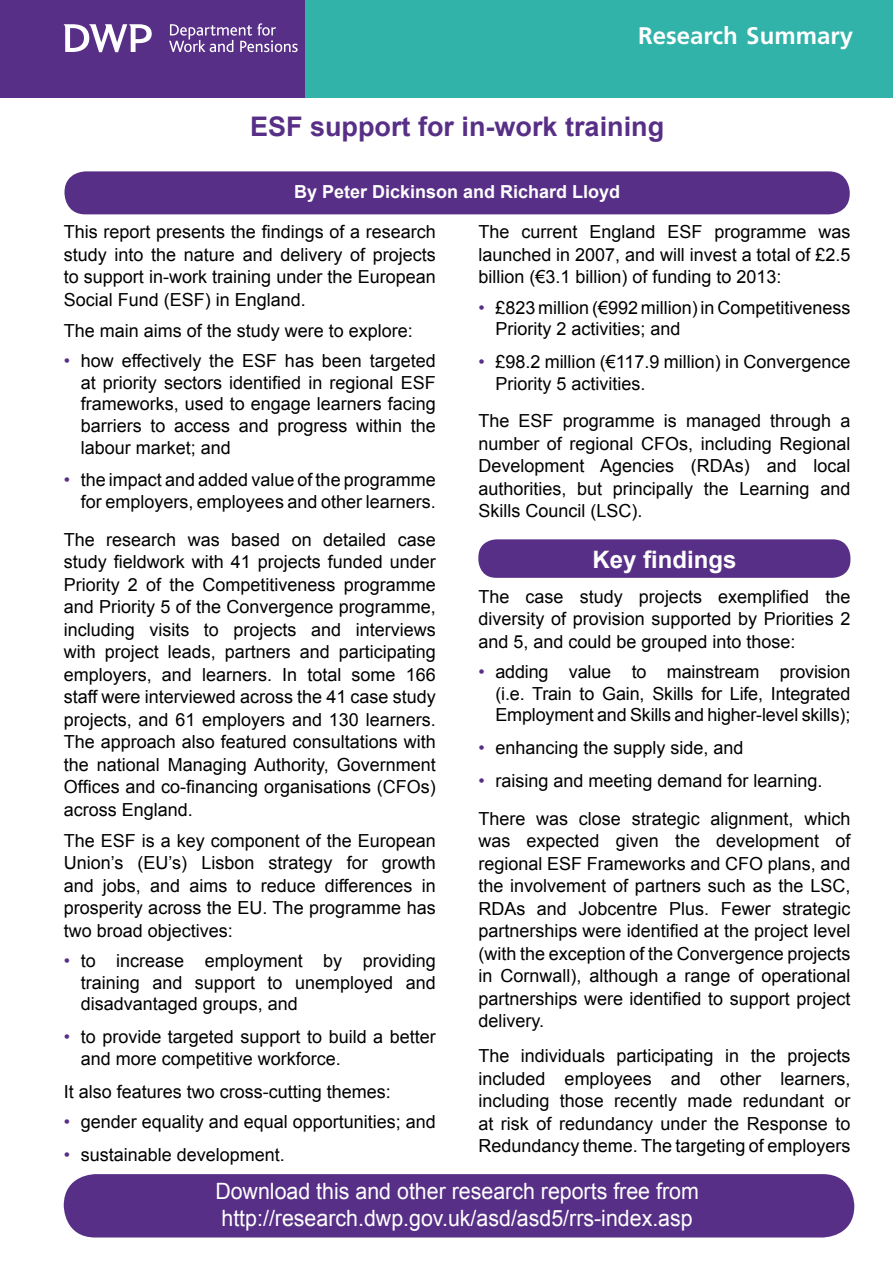
<style>
.page{position:relative;width:893px;height:1263px;background:#fff}
.page>*{position:absolute;margin:0;border:0;box-sizing:border-box;transform-origin:0 0}
.t1{font:700 27px "Arial";color:#582f86}
.t2{font:700 24px "Frutiger LT";color:#fff}
.t3{font:700 24px "Arial";color:#fff}
.t4{font:22.5px/27px "Arial";color:#fff;scale:.95 1}
.t5{font:18px/22.5px "Arial";color:#000;text-align:justify}
.t6{font:700 18px "Arial";color:#fff}
.s1{color:#582f86}
</style>
<div class="page">
<div style="left:276px;top:0;width:617px;height:98px;background:#32b3aa"></div>
<div style="left:0;top:0;width:305px;height:98px;background:#582f86"></div>
<svg style="left:169px;top:23px;width:129px;height:29px"></svg>
<svg style="left:64px;top:24px;width:88px;height:28px"></svg>
<div style="left:478px;top:539px;width:372px;height:39px;background:#582f86;border-radius:18px"></div>
<div style="left:64px;top:171px;width:786px;height:43px;background:#582f86;border-radius:21px"></div>
<div style="left:64px;top:1174px;width:790px;height:63px;background:#582f86;border-radius:32px"></div>
<h2 class="t2" style="left:638px;top:21px;width:216px">Research Summary</h2>
<h1 class="t1" style="left:250px;top:108px;width:416px">ESF support for in-work training</h1>
<p class="t6" style="left:294px;top:179px;width:328px">By Peter Dickinson and Richard Lloyd</p>
<p class="t5" style="left:64px;top:221px;width:374px">This report presents the findings of a research study into the nature and delivery of projects to support in-work training under the European Social Fund (ESF) in England.</p>
<p class="t5" style="left:64px;top:320px;width:351px">The main aims of the study were to explore:</p>
<p class="t5" style="left:81px;top:350px;width:357px;line-height:21.6px;text-indent:-17px"><span class="s1">•</span> how effectively the ESF has been targeted at priority sectors identified in regional ESF frameworks, used to engage learners facing barriers to access and progress within the labour market; and</p>
<p class="t5" style="left:64px;top:469px;width:374px;line-height:21.6px;text-align:right"><span class="s1">•</span> the impact and added value of the programme for employers, employees and other learners.</p>
<p class="t5" style="left:64px;top:528px;width:374px">The research was based on detailed case study fieldwork with 41 projects funded under Priority 2 of the Competitiveness programme and Priority 5 of the Convergence programme, including visits to projects and interviews with project leads, partners and participating employers, and learners. In total some 166 staff were interviewed across the 41 case study projects, and 61 employers and 130 learners.<br>The approach also featured consultations with the national Managing Authority, Government Offices and co-financing organisations (CFOs) across England.</p>
<p class="t5" style="left:64px;top:829px;width:374px">The ESF is a key component of the European Union’s (EU’s) Lisbon strategy for growth and jobs, and aims to reduce differences in prosperity across the EU. The programme has two broad objectives:</p>
<p class="t5" style="left:81px;top:950px;width:357px;line-height:21.6px;text-indent:-17px"><span class="s1">•</span> to increase employment by providing training and support to unemployed and disadvantaged groups, and</p>
<p class="t5" style="left:81px;top:1026px;width:357px;line-height:21.6px;text-indent:-17px"><span class="s1">•</span> to provide targeted support to build a better and more competitive workforce.</p>
<p class="t5" style="left:64px;top:1081px;width:329px">It also features two cross-cutting themes:</p>
<p class="t5" style="left:64px;top:1111px;width:374px"><span class="s1">•</span> gender equality and equal opportunities; and</p>
<p class="t5" style="left:64px;top:1144px;width:223px"><span class="s1">•</span> sustainable development.</p>
<p class="t5" style="left:478px;top:221px;width:374px">The current England ESF programme was launched in 2007, and will invest a total of £2.5 billion (€3.1 billion) of funding to 2013:</p>
<p class="t5" style="left:495px;top:297px;width:357px;line-height:21.6px;text-indent:-17px"><span class="s1">•</span> £823 million (€992 million) in Competitiveness<br>Priority 2 activities; and</p>
<p class="t5" style="left:495px;top:351px;width:357px;line-height:21.6px;text-indent:-17px"><span class="s1">•</span> £98.2 million (€117.9 million) in Convergence<br>Priority 5 activities.</p>
<p class="t5" style="left:478px;top:410px;width:374px">The ESF programme is managed through a number of regional CFOs, including Regional Development Agencies (RDAs) and local authorities, but principally the Learning and Skills Council (LSC).</p>
<h2 class="t3" style="left:592px;top:543px;width:146px">Key findings</h2>
<p class="t5" style="left:478px;top:585px;width:374px">The case study projects exemplified the diversity of provision supported by Priorities 2 and 5, and could be grouped into those:</p>
<p class="t5" style="left:495px;top:661px;width:356px;line-height:21.6px;text-indent:-17px"><span class="s1">•</span> adding value to mainstream provision (i.e. Train to Gain, Skills for Life, Integrated Employment and Skills and higher-level skills);</p>
<p class="t5" style="left:478px;top:736px;width:267px"><span class="s1">•</span> enhancing the supply side, and</p>
<p class="t5" style="left:478px;top:762px;width:374px;line-height:38px"><span class="s1">•</span> raising and meeting demand for learning.<br>There was close strategic alignment, which</p>
<p class="t5" style="left:478px;top:830px;width:374px">was expected given the development of regional ESF Frameworks and CFO plans, and the involvement of partners such as the LSC, RDAs and Jobcentre Plus. Fewer strategic partnerships were identified at the project level (with the exception of the Convergence projects in Cornwall), although a range of operational partnerships were identified to support project delivery.</p>
<p class="t5" style="left:478px;top:1045px;width:374px">The individuals participating in the projects included employees and other learners, including those recently made redundant or at risk of redundancy under the Response to Redundancy theme. The targeting of employers</p>
<p class="t4" style="left:215px;top:1178px;width:510px">Download this and other research reports free from http://research.dwp.gov.uk/asd/asd5/rrs-index.asp</p>
</div>
